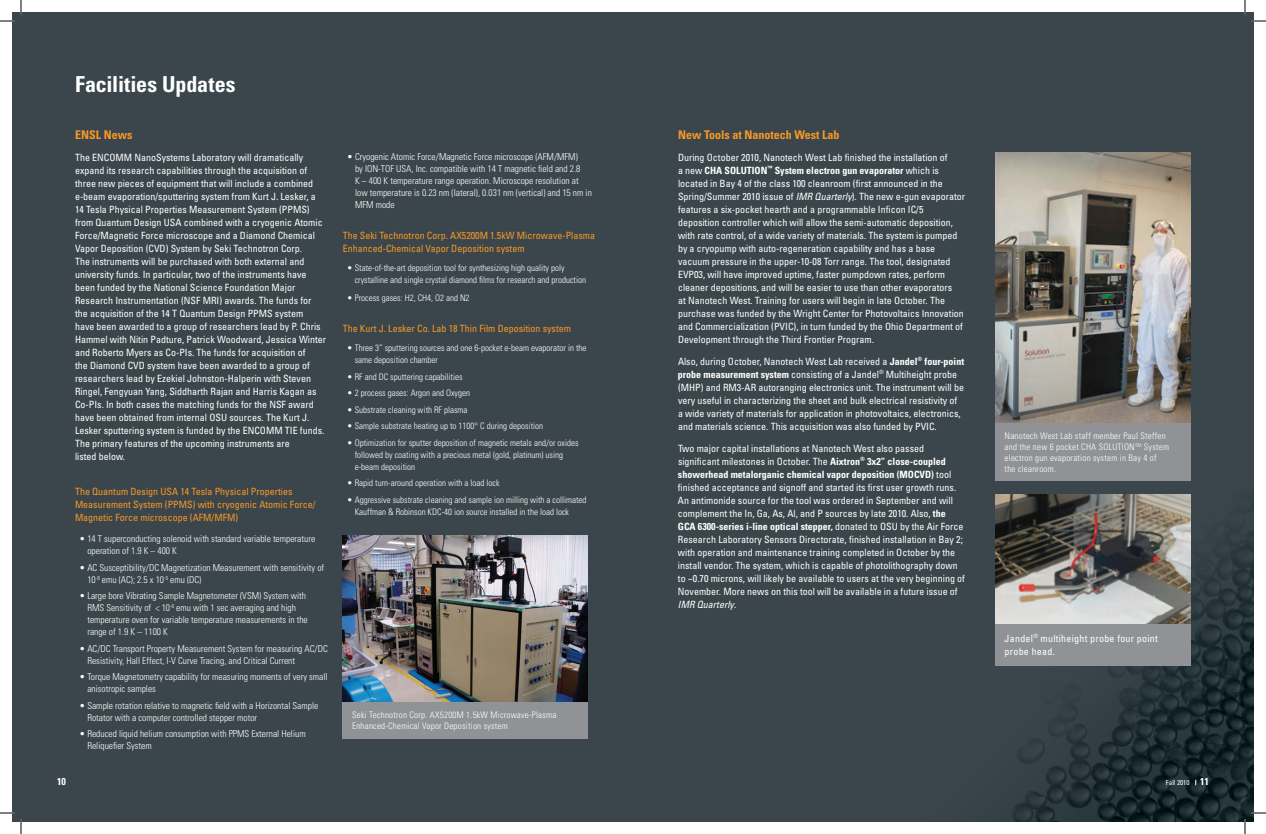
<style>
.page{position:relative;width:1266px;height:834px;background:#fff}
.page>*{position:absolute;margin:0;border:0;box-sizing:border-box;transform-origin:0 0}
.t1{font:700 condensed 22px "Univers";color:#fff}
.t2{font:700 condensed 12px "Univers";color:#f79727}
.t3{font:condensed 10px/13px "Univers";color:#fff}
.t4{font:condensed 10px/13px "Univers";color:#f79727}
.t5{font:condensed 10px/13px "Univers";letter-spacing:.025em;color:#fff}
.t6{font:700 condensed 10px "Univers";color:#fff}
.t7{font:300 condensed 9.5px/12px "Univers";color:#fff}
.t8{font:300 condensed 9px/12px "Univers";color:#fff}
.t9{font:300 condensed 9px/11px "Univers";letter-spacing:.025em;color:#fff}
.t10{font:condensed 7px "Univers";color:#fff}
.s1{font-weight:700}
.s2{font-style:italic}
.s3{font-weight:700;font-size:10px}
</style>
<div class="page">
<div style="left:12px;top:12px;width:1242px;height:810px;background:#3a464b"></div>
<div style="left:343px;top:550px;width:245px;height:189px;background:#919295"></div>
<img style="left:995px;top:494px;width:259px;height:328px">
<div style="left:996px;top:533px;width:195px;height:133px;background:#919295"></div>
<img style="left:343px;top:535px;width:245px;height:166px">
<img style="left:996px;top:495px;width:195px;height:129px">
<div style="left:996px;top:216px;width:195px;height:264px;background:#919295"></div>
<img style="left:996px;top:153px;width:195px;height:270px">
<svg style="left:0;top:0;width:22px;height:22px"></svg>
<svg style="left:0;top:812px;width:22px;height:22px"></svg>
<svg style="left:1244px;top:0;width:22px;height:22px"></svg>
<svg style="left:1244px;top:812px;width:22px;height:22px"></svg>
<h1 class="t1" style="left:75px;top:71px;width:162px">Facilities Updates</h1>
<p class="t2" style="left:75px;top:127px;width:59px">ENSL News</p>
<p class="t2" style="left:678px;top:127px;width:163px">New Tools at Nanotech West Lab</p>
<p class="t3" style="left:75px;top:151px;width:253px">The ENCOMM NanoSystems Laboratory will dramatically expand its research capabilities through the acquisition of three new pieces of equipment that will include a combined e-beam evaporation/sputtering system from Kurt J. Lesker, a 14 Tesla Physical Properties Measurement System (PPMS) from Quantum Design USA combined with a cryogenic Atomic Force/Magnetic Force microscope and a Diamond Chemical Vapor Deposition (CVD) System by Seki Technotron Corp.<br>The instruments will be purchased with both external and university funds. In particular, two of the instruments have been funded by the National Science Foundation Major Research Instrumentation (NSF MRI) awards. The funds for the acquisition of the 14 T Quantum Design PPMS system<br>have been awarded to a group of researchers lead by P. Chris Hammel with Nitin Padture, Patrick Woodward, Jessica Winter and Roberto Myers as Co-PIs. The funds for acquisition of<br>the Diamond CVD system have been awarded to a group of researchers lead by Ezekiel Johnston-Halperin with Steven Ringel, Fengyuan Yang, Siddharth Rajan and Harris Kagan as Co-PIs. In both cases the matching funds for the NSF award have been obtained from internal OSU sources. The Kurt J.<br>Lesker sputtering system is funded by the ENCOMM TIE funds.<br>The primary features of the upcoming instruments are<br>listed below.</p>
<p class="t4" style="left:75px;top:485px;width:242px">The Quantum Design USA 14 Tesla Physical Properties<br>Measurement System (PPMS) with cryogenic Atomic Force/<br>Magnetic Force microscope (AFM/MFM)</p>
<p class="t7" style="left:87px;top:533px;width:229px;text-indent:-8px">• 14 T superconducting solenoid with standard variable temperature operation of 1.9 K – 400 K</p>
<p class="t7" style="left:87px;top:561px;width:238px;text-indent:-8px">• AC Susceptibility/DC Magnetization Measurement with sensitivity of<br>10<sup>-8</sup> emu (AC); 2.5 x 10<sup>-5</sup> emu (DC)</p>
<p class="t7" style="left:87px;top:590px;width:222px;text-indent:-8px">• Large bore Vibrating Sample Magnetometer (VSM) System with RMS Sensitivity of &lt; 10<sup>-6</sup> emu with 1 sec averaging and high temperature oven for variable temperature measurements in the range of 1.9 K – 1100 K</p>
<p class="t7" style="left:87px;top:642px;width:242px;text-indent:-8px">• AC/DC Transport Property Measurement System for measuring AC/DC<br>Resistivity, Hall Effect, I-V Curve Tracing, and Critical Current</p>
<p class="t7" style="left:87px;top:671px;width:242px;text-indent:-8px">• Torque Magnetometry capability for measuring moments of very small anisotropic samples</p>
<p class="t7" style="left:87px;top:699px;width:233px;text-indent:-8px">• Sample rotation relative to magnetic field with a Horizontal Sample<br>Rotator with a computer controlled stepper motor</p>
<p class="t7" style="left:87px;top:728px;width:220px;text-indent:-8px">• Reduced liquid helium consumption with PPMS External Helium<br>Reliquefier System</p>
<p class="t7" style="left:355px;top:151px;width:238px;text-indent:-8px">• Cryogenic Atomic Force/Magnetic Force microscope (AFM/MFM)<br>by ION-TOF USA, Inc. compatible with 14 T magnetic field and 2.8<br>K – 400 K temperature range operation. Microscope resolution at low temperature is 0.23 nm (lateral), 0.031 nm (vertical) and 15 nm in MFM mode</p>
<p class="t4" style="left:343px;top:229px;width:254px">The Seki Technotron Corp. AX5200M 1.5kW Microwave-Plasma<br>Enhanced-Chemical Vapor Deposition system</p>
<p class="t8" style="left:355px;top:262px;width:233px;text-indent:-7px">• State-of-the-art deposition tool for synthesizing high quality poly crystalline and single crystal diamond films for research and production</p>
<p class="t8" style="left:347px;top:292px;width:124px">• Process gases: H2, CH4, O2 and N2</p>
<p class="t4" style="left:343px;top:322px;width:230px">The Kurt J. Lesker Co. Lab 18 Thin Film Deposition system</p>
<p class="t8" style="left:355px;top:342px;width:233px;text-indent:-7px">• Three 3” sputtering sources and one 6-pocket e-beam evaporator in the same deposition chamber</p>
<p class="t8" style="left:347px;top:370px;width:117px">• RF and DC sputtering capabilities</p>
<p class="t8" style="left:347px;top:387px;width:124px">• 2 process gases: Argon and Oxygen</p>
<p class="t8" style="left:347px;top:403px;width:122px">• Substrate cleaning with RF plasma</p>
<p class="t8" style="left:347px;top:420px;width:197px">• Sample substrate heating up to 1100° C during deposition</p>
<p class="t8" style="left:355px;top:436px;width:225px;text-indent:-7px">• Optimization for sputter deposition of magnetic metals and/or oxides followed by coating with a precious metal (gold, platinum) using e-beam deposition</p>
<p class="t8" style="left:347px;top:477px;width:154px">• Rapid turn-around operation with a load lock</p>
<p class="t8" style="left:355px;top:493px;width:233px;text-indent:-7px">• Aggressive substrate cleaning and sample ion milling with a collimated<br>Kauffman &amp; Robinson KDC-40 ion source installed in the load lock</p>
<p class="t9" style="left:352px;top:710px;width:206px">Seki Technotron Corp. AX5200M 1.5kW Microwave-Plasma<br>Enhanced-Chemical Vapor Deposition system</p>
<p class="t3" style="left:678px;top:151px;width:289px">During October 2010, Nanotech West Lab finished the installation of<br>a new <span class="s1">CHA SOLUTION</span><sup>™</sup> <span class="s1">System electron gun evaporator</span> which is located in Bay 4 of the class 100 cleanroom (first announced in the Spring/Summer 2010 issue of <span class="s2">IMR Quarterly</span>). The new e-gun evaporator features a six-pocket hearth and a programmable Inficon IC/5 deposition controller which will allow the semi-automatic deposition, with rate control, of a wide variety of materials. The system is pumped by a cryopump with auto-regeneration capability and has a base vacuum pressure in the upper-10-08 Torr range. The tool, designated EVP03, will have improved uptime, faster pumpdown rates, perform cleaner depositions, and will be easier to use than other evaporators<br>at Nanotech West. Training for users will begin in late October. The purchase was funded by the Wright Center for Photovoltaics Innovation and Commercialization (PVIC), in turn funded by the Ohio Department of Development through the Third Frontier Program.</p>
<p class="t3" style="left:678px;top:355px;width:288px">Also, during October, Nanotech West Lab received a <span class="s1">Jandel</span><sup>®</sup> <span class="s1">four-point probe measurement system</span> consisting of a Jandel<sup>®</sup> Multiheight probe (MHP) and RM3-AR autoranging electronics unit. The instrument will be very useful in characterizing the sheet and bulk electrical resistivity of a wide variety of materials for application in photovoltaics, electronics, and materials science. This acquisition was also funded by PVIC.</p>
<p class="t3" style="left:678px;top:442px;width:289px">Two major capital installations at Nanotech West also passed significant milestones in October. The <span class="s1">Aixtron</span><sup>®</sup> <span class="s1">3x2” close-coupled showerhead metalorganic chemical vapor deposition (MOCVD)</span> tool finished acceptance and signoff and started its first user growth runs.<br>An antimonide source for the tool was ordered in September and will complement the In, Ga, As, Al, and P sources by late 2010. Also, <span class="s1">the GCA 6300-series i-line optical stepper,</span> donated to OSU by the Air Force Research Laboratory Sensors Directorate, finished installation in Bay 2; with operation and maintenance training completed in October by the install vendor. The system, which is capable of photolithography down to ~0.70 microns, will likely be available to users at the very beginning of November. More news on this tool will be available in a future issue of <span class="s2">IMR Quarterly</span>.</p>
<p class="t9" style="left:1005px;top:430px;width:166px">Nanotech West Lab staff member Paul Steffen and the new 6‐pocket CHA SOLUTION<sup>TM</sup> System electron gun evaporation system in Bay 4 of the cleanroom.</p>
<p class="t5" style="left:1005px;top:632px;width:155px">Jandel<sup>®</sup> multiheight probe four‐point probe head.</p>
<p class="t6" style="left:57px;top:775px;width:10px">10</p>
<p class="t10" style="left:1166px;top:778px;width:45px">Fall 2010 <span class="s3">11</span></p>
</div>
